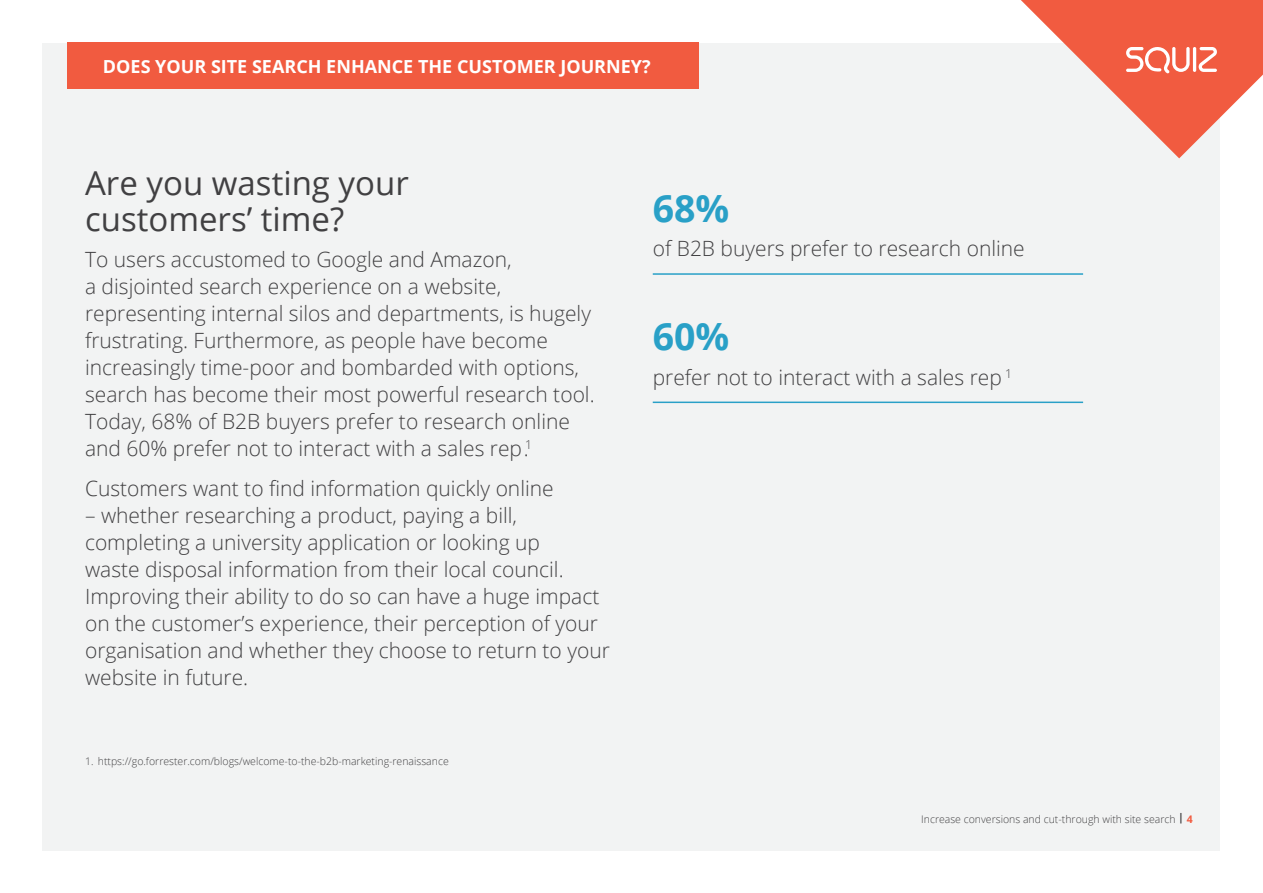
<style>
.page{position:relative;width:1263px;height:893px;background:#fff}
.page>*{position:absolute;margin:0;border:0;box-sizing:border-box;transform-origin:0 0}
.t1{font:700 37.5px "Open Sans";color:#29a0c7}
.t2{font:33px/36px "Open Sans";color:#414042}
.t3{font:300 21px/27px "Open Sans";color:#414042}
.t4{font:700 18px "Open Sans";color:#fff}
.t5{font:300 10.5px "Open Sans";color:#414042}
.s1{font-weight:700}
.s2{font-weight:700;color:#f15b40}
</style>
<div class="page">
<div style="left:43px;top:43px;width:1177px;height:807px;background:#f2f3f3"></div>
<svg style="left:1021px;top:0;width:242px;height:158px"></svg>
<hr style="left:1193px;top:47px;width:3px;height:25px;background:#fff;border-radius:2px">
<hr style="left:653px;top:273px;width:430px;height:2px;background:#29a0c7">
<hr style="left:653px;top:402px;width:430px;height:1px;background:#29a0c7">
<div style="left:67px;top:43px;width:631px;height:46px;background:#f15b40"></div>
<p class="t4" style="left:103px;top:54px;width:549px">DOES YOUR SITE SEARCH ENHANCE THE CUSTOMER JOURNEY?</p>
<h2 class="t2" style="left:85px;top:165px;width:325px">Are you wasting your customers’ time?</h2>
<p class="t3" style="left:85px;top:245px;width:511px">To users accustomed to Google and Amazon,<br>a disjointed search experience on a website, representing internal silos and departments, is hugely frustrating. Furthermore, as people have become increasingly time‑poor and bombarded with options, search has become their most powerful research tool.<br>Today, 68% of B2B buyers prefer to research online and 60% prefer not to interact with a sales rep <sup>1</sup>.</p>
<p class="t3" style="left:85px;top:474px;width:470px">Customers want to find information quickly online</p>
<p class="t3" style="left:85px;top:501px;width:526px">– whether researching a product, paying a bill, completing a university application or looking up<br>waste disposal information from their local council.<br>Improving their ability to do so can have a huge impact on the customer’s experience, their perception of your organisation and whether they choose to return to your website in future.</p>
<p class="t5" style="left:85px;top:754px;width:365px">1. https://go.forrester.com/blogs/welcome-to-the-b2b-marketing-renaissance</p>
<h1 class="t1" style="left:653px;top:182px;width:78px">68%</h1>
<p class="t3" style="left:653px;top:235px;width:374px">of B2B buyers prefer to research online</p>
<h1 class="t1" style="left:653px;top:310px;width:78px">60%</h1>
<p class="t3" style="left:653px;top:363px;width:361px">prefer not to interact with a sales rep <sup>1</sup></p>
<p class="t5" style="left:921px;top:812px;width:273px">Increase conversions and cut-through with site search <span class="s1">|</span> <span class="s2">4</span></p>
</div>
